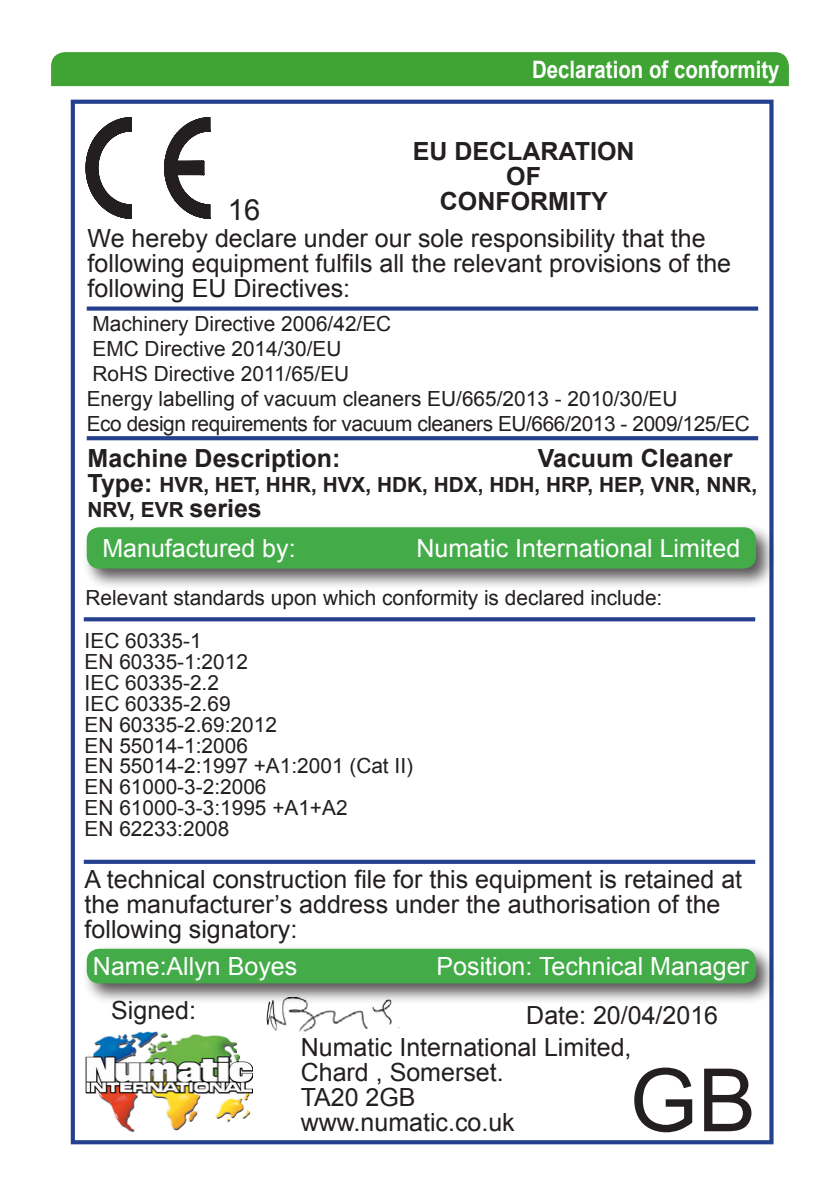
<style>
.page{position:relative;width:840px;height:1191px;background:#fff}
.page>*{position:absolute;margin:0;border:0;box-sizing:border-box;transform-origin:0 0}
.t1{font:87.4px "Arial";color:#231e20}
.t2{font:29.2px "Arial";color:#231e20}
.t3{font:25px/25px "Arial";color:#231e20}
.t4{font:25px "Arial";color:#fff}
.t5{font:700 25px/25px "Arial";color:#231e20;text-align:center}
.t6{font:700 24px "Arial";color:#fff;scale:.85 1}
.t7{font:20.8px/20.8px "Arial";color:#231e20}
.t8{font:700 20.8px/25px "Arial";color:#231e20}
.s1{font-size:25px}
</style>
<div class="page">
<div style="left:51px;top:52px;width:737px;height:34px;background:#3fa434"></div>
<div style="left:71px;top:100px;width:702px;height:1044px;border:4px solid #24408e"></div>
<svg style="left:85px;top:117px;width:126px;height:102px"></svg>
<img style="left:85px;top:1031px;width:98px;height:101px">
<img style="left:266px;top:1004px;width:134px;height:28px">
<div style="left:82px;top:944px;width:694px;height:60px;background:#231e20;opacity:.75"></div>
<div style="left:87px;top:948px;width:668px;height:35px;background:#43ac49;border-radius:12px"></div>
<div style="left:82px;top:522px;width:694px;height:68px;background:#231e20;opacity:.75"></div>
<div style="left:87px;top:527px;width:668px;height:41px;background:#43ac49;border-radius:12px"></div>
<svg style="left:87px;top:436px;width:670px;height:4px;background:#2b4692"></svg>
<div style="left:87px;top:306px;width:670px;height:5px;background:#24408e"></div>
<svg style="left:84px;top:617px;width:670px;height:4px;background:#304a94"></svg>
<div style="left:84px;top:859px;width:670px;height:5px;background:#24408e"></div>
<p class="t6" style="left:532px;top:53px;width:292px">Declaration of conformity</p>
<p class="t5" style="left:412px;top:140px;width:223px">EU DECLARATION<br>OF<br>CONFORMITY</p>
<p class="t3" style="left:88px;top:226px;width:644px">We hereby declare under our sole responsibility that the following equipment fulfils all the relevant provisions of the following EU Directives:</p>
<h2 class="t2" style="left:228px;top:190px;width:34px">16</h2>
<p class="t7" style="left:87px;top:311px;width:664px;line-height:25px">Machinery Directive 2006/42/EC<br>EMC Directive 2014/30/EU<br>RoHS Directive 2011/65/EU<br>Energy labelling of vacuum cleaners EU/665/2013 - 2010/30/EU<br>Eco design requirements for vacuum cleaners EU/666/2013 - 2009/125/EC</p>
<p class="t5" style="left:88px;top:446px;width:254px">Machine Description:</p>
<p class="t5" style="left:537px;top:446px;width:196px">Vacuum Cleaner</p>
<p class="t8" style="left:87px;top:472px;width:671px"><span class="s1">Type:</span> HVR, HET, HHR, HVX, HDK, HDX, HDH, HRP, HEP, VNR, NNR,<br>NRV, EVR <span class="s1">series</span></p>
<p class="t4" style="left:102px;top:532px;width:195px">Manufactured by:</p>
<p class="t4" style="left:416px;top:532px;width:325px">Numatic International Limited</p>
<p class="t7" style="left:85px;top:576px;width:579px;line-height:43.6px">Relevant standards upon which conformity is declared include:<br>IEC 60335-1</p>
<p class="t7" style="left:85px;top:651px;width:330px">EN 60335-1:2012<br>IEC 60335-2.2<br>IEC 60335-2.69<br>EN 60335-2.69:2012<br>EN 55014-1:2006<br>EN 55014-2:1997 +A1:2001 (Cat II)<br>EN 61000-3-2:2006<br>EN 61000-3-3:1995 +A1+A2<br>EN 62233:2008</p>
<p class="t3" style="left:85px;top:867px;width:658px">A technical construction file for this equipment is retained at the manufacturer’s address under the authorisation of the following signatory:</p>
<p class="t4" style="left:93px;top:949px;width:206px">Name:Allyn Boyes</p>
<p class="t4" style="left:436px;top:949px;width:313px">Position: Technical Manager</p>
<p class="t3" style="left:111px;top:998px;width:86px">Signed:</p>
<p class="t3" style="left:300px;top:1000px;width:418px;line-height:31.2px;text-indent:225px">Date: 20/04/2016<br>Numatic International Limited,</p>
<p class="t3" style="left:300px;top:1059px;width:215px">Chard , Somerset.<br>TA20 2GB www.numatic.co.uk</p>
<h1 class="t1" style="left:629px;top:1043px;width:128px">GB</h1>
</div>
